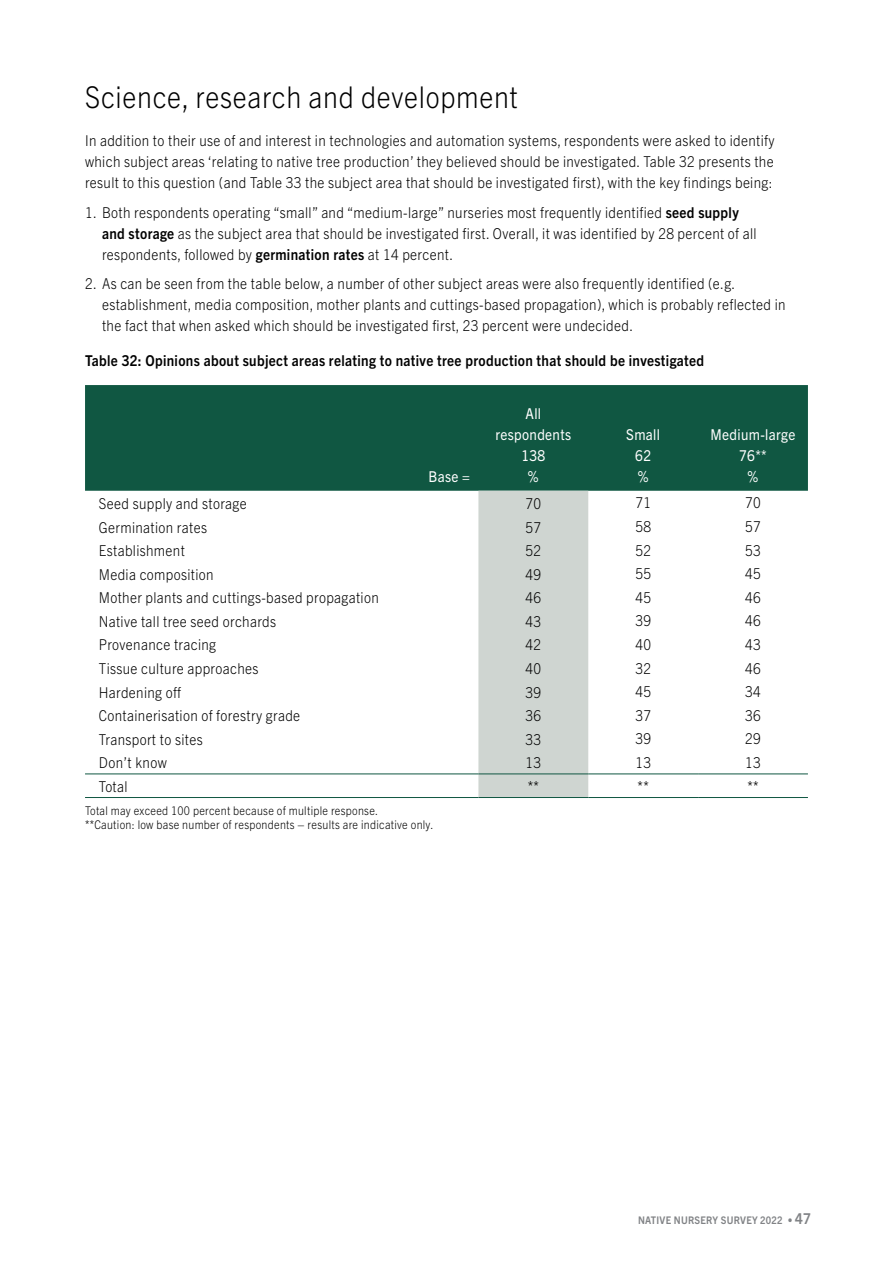
<style>
.page{position:relative;width:893px;height:1263px;background:#fff}
.page>*{position:absolute;margin:0;border:0;box-sizing:border-box;transform-origin:0 0}
.Heading_1{font:300 30px "Trade Gothic Next LT Pro";letter-spacing:.025em;color:#000;scale:.9 1}
.Body_before_bullets{font:300 15px/21px "Trade Gothic Next LT Pro";letter-spacing:.025em;color:#000;scale:.9 1}
.Table_Body1{font:300 15px "Trade Gothic Next LT Pro";letter-spacing:.025em;color:#000;scale:.9 1}
.Table_Title{font:700 15px "Trade Gothic Next LT Pro";letter-spacing:.025em;color:#000;scale:.9 1}
.Table_Body2{font:300 15px "Trade Gothic Next LT Pro";letter-spacing:.025em;color:#000;scale:.9 1}
.Table_Header1{font:15px/21px "Trade Gothic Next LT Pro";letter-spacing:.025em;color:#fff;text-align:center;scale:.9 1}
.Table_Footnote{font:300 12px "Trade Gothic Next LT Pro";letter-spacing:.025em;color:#000;scale:.9 1}
.t1{font:700 10.5px "Trade Gothic Next LT Pro";letter-spacing:.025em;color:#818386;scale:.9 1}
.s1{font-weight:700}
.s2{font-size:15px}
</style>
<div class="page">
<div style="left:85px;top:385px;width:723px;height:106px;background:#105742"></div>
<div style="left:478px;top:491px;width:110px;height:306px;background:#cfd5d1"></div>
<hr style="left:85px;top:773px;width:393px;height:1px;background:#105742">
<hr style="left:478px;top:773px;width:110px;height:1px;background:#105742">
<hr style="left:588px;top:773px;width:110px;height:1px;background:#105742">
<hr style="left:698px;top:773px;width:110px;height:1px;background:#105742">
<hr style="left:85px;top:797px;width:393px;height:1px;background:#105742">
<hr style="left:478px;top:797px;width:110px;height:1px;background:#105742">
<hr style="left:588px;top:797px;width:110px;height:1px;background:#105742">
<hr style="left:698px;top:797px;width:110px;height:1px;background:#105742">
<p class="Heading_1" style="left:85px;top:76px;width:483px">Science, research and development</p>
<p class="Body_before_bullets" style="left:85px;top:129px;width:768px;text-align:justify">In addition to their use of and interest in technologies and automation systems, respondents were asked to identify which subject areas ‘relating to native tree production’ they believed should be investigated. Table 32 presents the result to this question (and Table 33 the subject area that should be investigated first), with the key findings being:</p>
<p class="Body_before_bullets" style="left:102px;top:201px;width:729px;text-indent:-17px">1. Both respondents operating “small” and “medium-large” nurseries most frequently identified <span class="s1">seed supply and storage</span> as the subject area that should be investigated first. Overall, it was identified by 28 percent of all respondents, followed by <span class="s1">germination rates</span> at 14 percent.</p>
<p class="Body_before_bullets" style="left:102px;top:272px;width:761px;text-indent:-17px">2. As can be seen from the table below, a number of other subject areas were also frequently identified (e.g. establishment, media composition, mother plants and cuttings-based propagation), which is probably reflected in the fact that when asked which should be investigated first, 23 percent were undecided.</p>
<p class="Table_Title" style="left:85px;top:350px;width:689px">Table 32: Opinions about subject areas relating to native tree production that should be investigated</p>
<p class="Table_Header1" style="left:428px;top:465px;width:48px">Base =</p>
<p class="Table_Header1" style="left:495px;top:402px;width:86px">All respondents<br>138<br>%</p>
<p class="Table_Header1" style="left:626px;top:423px;width:39px">Small<br>62<br>%</p>
<p class="Table_Header1" style="left:711px;top:423px;width:96px">Medium-large<br>76**<br>%</p>
<p class="Table_Body1" style="left:99px;top:493px;width:166px">Seed supply and storage</p>
<p class="Table_Body2" style="left:525px;top:493px;width:19px">70</p>
<p class="Table_Body2" style="left:635px;top:492px;width:19px">71</p>
<p class="Table_Body2" style="left:745px;top:492px;width:19px">70</p>
<p class="Table_Body1" style="left:99px;top:517px;width:122px">Germination rates</p>
<p class="Table_Body2" style="left:525px;top:517px;width:19px">57</p>
<p class="Table_Body2" style="left:635px;top:516px;width:19px">58</p>
<p class="Table_Body2" style="left:745px;top:516px;width:19px">57</p>
<p class="Table_Body1" style="left:99px;top:540px;width:97px">Establishment</p>
<p class="Table_Body2" style="left:525px;top:540px;width:19px">52</p>
<p class="Table_Body2" style="left:635px;top:540px;width:19px">52</p>
<p class="Table_Body2" style="left:745px;top:540px;width:19px">53</p>
<p class="Table_Body1" style="left:99px;top:564px;width:129px">Media composition</p>
<p class="Table_Body2" style="left:525px;top:564px;width:19px">49</p>
<p class="Table_Body2" style="left:635px;top:563px;width:19px">55</p>
<p class="Table_Body2" style="left:745px;top:563px;width:19px">45</p>
<p class="Table_Body1" style="left:99px;top:587px;width:312px">Mother plants and cuttings-based propagation</p>
<p class="Table_Body2" style="left:525px;top:587px;width:19px">46</p>
<p class="Table_Body2" style="left:635px;top:587px;width:19px">45</p>
<p class="Table_Body2" style="left:745px;top:587px;width:19px">46</p>
<p class="Table_Body1" style="left:99px;top:611px;width:198px">Native tall tree seed orchards</p>
<p class="Table_Body2" style="left:525px;top:611px;width:19px">43</p>
<p class="Table_Body2" style="left:635px;top:610px;width:19px">39</p>
<p class="Table_Body2" style="left:745px;top:610px;width:19px">46</p>
<p class="Table_Body1" style="left:99px;top:635px;width:132px">Provenance tracing</p>
<p class="Table_Body2" style="left:525px;top:635px;width:19px">42</p>
<p class="Table_Body2" style="left:635px;top:634px;width:19px">40</p>
<p class="Table_Body2" style="left:745px;top:634px;width:19px">43</p>
<p class="Table_Body1" style="left:99px;top:658px;width:179px">Tissue culture approaches</p>
<p class="Table_Body2" style="left:525px;top:658px;width:19px">40</p>
<p class="Table_Body2" style="left:635px;top:658px;width:19px">32</p>
<p class="Table_Body2" style="left:745px;top:658px;width:19px">46</p>
<p class="Table_Body1" style="left:99px;top:682px;width:93px">Hardening off</p>
<p class="Table_Body2" style="left:525px;top:682px;width:19px">39</p>
<p class="Table_Body2" style="left:635px;top:681px;width:19px">45</p>
<p class="Table_Body2" style="left:745px;top:681px;width:19px">34</p>
<p class="Table_Body1" style="left:99px;top:705px;width:225px">Containerisation of forestry grade</p>
<p class="Table_Body2" style="left:525px;top:705px;width:19px">36</p>
<p class="Table_Body2" style="left:635px;top:705px;width:19px">37</p>
<p class="Table_Body2" style="left:745px;top:705px;width:19px">36</p>
<p class="Table_Body1" style="left:99px;top:729px;width:117px">Transport to sites</p>
<p class="Table_Body2" style="left:525px;top:729px;width:19px">33</p>
<p class="Table_Body2" style="left:635px;top:728px;width:19px">39</p>
<p class="Table_Body2" style="left:745px;top:728px;width:19px">29</p>
<p class="Table_Body1" style="left:99px;top:752px;width:77px">Don’t know</p>
<p class="Table_Body2" style="left:525px;top:752px;width:19px">13</p>
<p class="Table_Body2" style="left:635px;top:752px;width:19px">13</p>
<p class="Table_Body2" style="left:745px;top:752px;width:19px">13</p>
<p class="Table_Body1" style="left:99px;top:776px;width:33px">Total</p>
<p class="Table_Body2" style="left:528px;top:776px;width:14px">**</p>
<p class="Table_Body2" style="left:638px;top:776px;width:14px">**</p>
<p class="Table_Body2" style="left:747px;top:776px;width:14px">**</p>
<p class="Table_Footnote" style="left:85px;top:802px;width:327px">Total may exceed 100 percent because of multiple response.</p>
<p class="Table_Footnote" style="left:85px;top:816px;width:389px">**Caution: low base number of respondents – results are indicative only.</p>
<p class="t1" style="left:638px;top:1212px;width:194px">NATIVE NURSERY SURVEY 2022 • <span class="s2">47</span></p>
</div>
